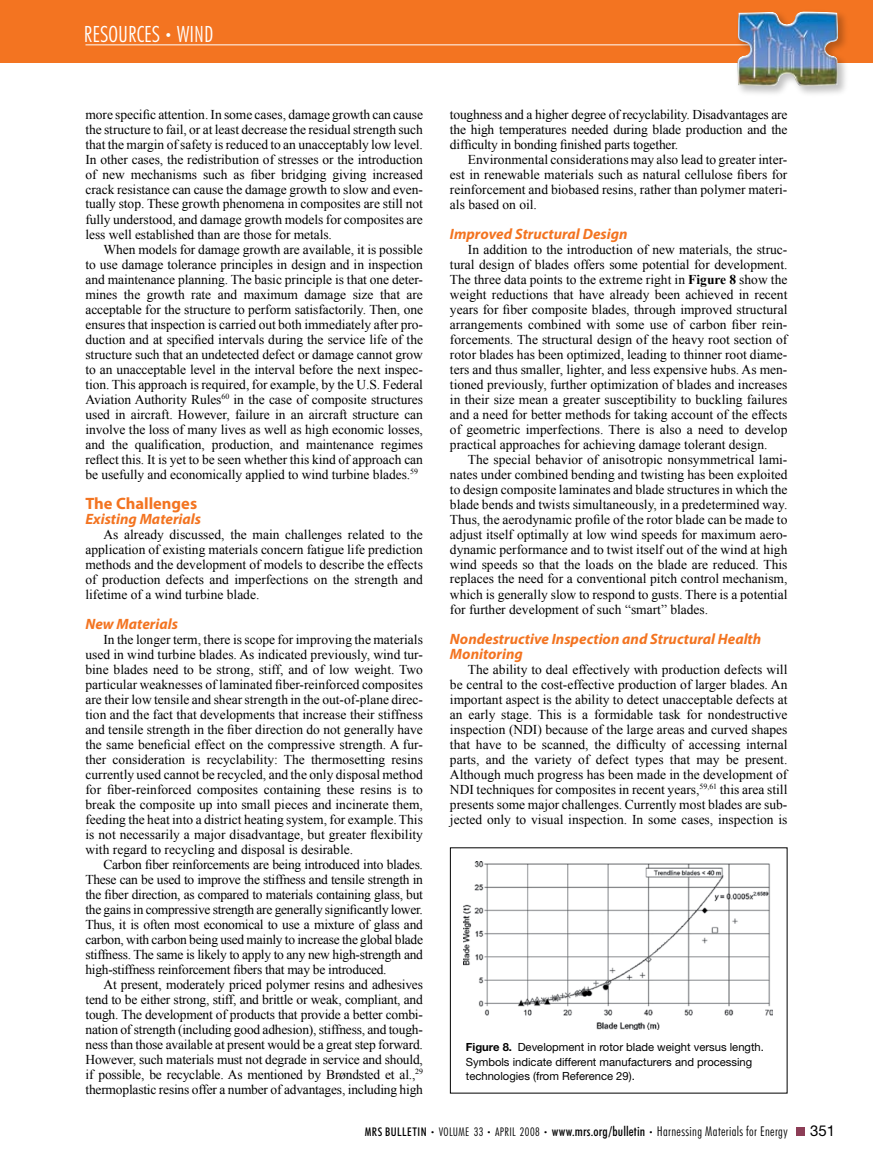
<style>
.page{position:relative;width:873px;height:1170px;background:#fff}
.page>*{position:absolute;margin:0;border:0;box-sizing:border-box;transform-origin:0 0}
.t1{font:22.5px "Futura Light Condensed BT";color:#fff}
.t2{font:700 16.5px "Myriad Pro";color:#f37421}
.t3{font:italic 700 15px/15px "Myriad Pro";color:#f37421}
.t4{font:15px "Helvetica Neue LT Std";color:#000}
.t5{font:13.5px/15px "Times New Roman";color:#000;text-align:justify}
.t6{font:13.5px "Futura Light Condensed BT";letter-spacing:.03em;color:#000}
.t7{font:11.25px/14.2px "Helvetica Neue LT Std";color:#000}
.s1{font-size:13.5px}
.s2{font-weight:700}
.s3{font-family:"Futura Medium Condensed BT";font-size:12px}
.s4{font-size:7.5px}
.s5{font-size:12px}
.s6{font-family:"Futura Medium Condensed BT"}
</style>
<div class="page">
<div style="left:796px;top:1127px;width:10px;height:9px;background:#8c3d56"></div>
<div style="left:0;top:0;width:873px;height:63px;background:#f37421"></div>
<hr style="left:86px;top:44px;width:702px;height:1px;background:#fff">
<div style="left:734px;top:8px;width:116px;height:91px;background:#000;opacity:.25"></div>
<img style="left:737px;top:11px;width:101px;height:76px">
<img style="left:464px;top:861px;width:308px;height:169px">
<h1 class="t1" style="left:84px;top:20px;width:131px">RESOURCES <span class="s1">•</span> WIND</h1>
<p class="t5" style="left:85px;top:106px;width:339px">more specific attention. In some cases, damage growth can cause the structure to fail, or at least decrease the residual strength such that the margin of safety is reduced to an unacceptably low level.<br>In other cases, the redistribution of stresses or the introduction of new mechanisms such as fiber bridging giving increased crack resistance can cause the damage growth to slow and even&shy;tually stop. These growth phenomena in composites are still not fully understood, and damage growth models for composites are less well established than are those for metals.</p>
<p class="t5" style="left:85px;top:241px;width:339px;text-indent:18px">When models for damage growth are available, it is possible to use damage tolerance principles in design and in inspection and maintenance planning. The basic principle is that one deter&shy;mines the growth rate and maximum damage size that are acceptable for the structure to perform satisfactorily. Then, one ensures that inspection is carried out both immediately after pro&shy;duction and at specified intervals during the service life of the structure such that an undetected defect or damage cannot grow to an unacceptable level in the interval before the next inspec&shy;tion. This approach is required, for example, by the U.S. Federal Aviation Authority Rules<sup>60</sup> in the case of composite structures used in aircraft. However, failure in an aircraft structure can involve the loss of many lives as well as high economic losses, and the qualification, production, and maintenance regimes reflect this. It is yet to be seen whether this kind of approach can be usefully and economically applied to wind turbine blades.<sup>59</sup></p>
<p class="t2" style="left:85px;top:492px;width:113px">The Challenges</p>
<p class="t3" style="left:85px;top:510px;width:117px">Existing Materials</p>
<p class="t5" style="left:85px;top:526px;width:339px;text-indent:18px">As already discussed, the main challenges related to the application of existing materials concern fatigue life prediction methods and the development of models to describe the effects of production defects and imperfections on the strength and lifetime of a wind turbine blade.</p>
<p class="t3" style="left:85px;top:615px;width:94px">New Materials</p>
<p class="t5" style="left:85px;top:631px;width:339px;text-indent:18px">In the longer term, there is scope for improving the materials used in wind turbine blades. As indicated previously, wind tur&shy;bine blades need to be strong, stiff, and of low weight. Two particular weaknesses of laminated fiber-reinforced composites are their low tensile and shear strength in the out-of-plane direc&shy;tion and the fact that developments that increase their stiffness and tensile strength in the fiber direction do not generally have the same beneficial effect on the compressive strength. A fur&shy;ther consideration is recyclability: The thermosetting resins currently used cannot be recycled, and the only disposal method for fiber-reinforced composites containing these resins is to break the composite up into small pieces and incinerate them, feeding the heat into a district heating system, for example. This is not necessarily a major disadvantage, but greater flexibility with regard to recycling and disposal is desirable.</p>
<p class="t5" style="left:85px;top:856px;width:339px;text-indent:18px">Carbon fiber reinforcements are being introduced into blades.<br>These can be used to improve the stiffness and tensile strength in the fiber direction, as compared to materials containing glass, but the gains in compressive strength are generally significantly lower.<br>Thus, it is often most economical to use a mixture of glass and carbon, with carbon being used mainly to increase the global blade stiffness. The same is likely to apply to any new high-strength and high-stiffness reinforcement fibers that may be introduced.</p>
<p class="t5" style="left:85px;top:976px;width:339px;text-indent:18px">At present, moderately priced polymer resins and adhesives tend to be either strong, stiff, and brittle or weak, compliant, and tough. The development of products that provide a better combi&shy;nation of strength (including good adhesion), stiffness, and tough&shy;ness than those available at present would be a great step forward.<br>However, such materials must not degrade in service and should, if possible, be recyclable. As mentioned by Brøndsted et al.,<sup>29 </sup>thermoplastic resins offer a number of advantages, including high</p>
<p class="t5" style="left:450px;top:106px;width:339px">toughness and a higher degree of recyclability. Disadvantages are the high temperatures needed during blade production and the difficulty in bonding finished parts together.</p>
<p class="t5" style="left:450px;top:151px;width:339px;text-indent:18px">Environmental considerations may also lead to greater inter&shy;est in renewable materials such as natural cellulose fibers for reinforcement and biobased resins, rather than polymer materi&shy;als based on oil.</p>
<p class="t3" style="left:450px;top:225px;width:179px">Improved Structural Design</p>
<p class="t5" style="left:450px;top:241px;width:339px;text-indent:18px">In addition to the introduction of new materials, the struc&shy;tural design of blades offers some potential for development.<br>The three data points to the extreme right in <span class="s2">Figure 8</span> show the weight reductions that have already been achieved in recent years for fiber composite blades, through improved structural arrangements combined with some use of carbon fiber rein&shy;forcements. The structural design of the heavy root section of rotor blades has been optimized, leading to thinner root diame&shy;ters and thus smaller, lighter, and less expensive hubs. As men&shy;tioned previously, further optimization of blades and increases in their size mean a greater susceptibility to buckling failures and a need for better methods for taking account of the effects of geometric imperfections. There is also a need to develop practical approaches for achieving damage tolerant design.</p>
<p class="t5" style="left:450px;top:451px;width:339px;text-indent:18px">The special behavior of anisotropic nonsymmetrical lami&shy;nates under combined bending and twisting has been exploited to design composite laminates and blade structures in which the blade bends and twists simultaneously, in a predetermined way.<br>Thus, the aerodynamic profile of the rotor blade can be made to adjust itself optimally at low wind speeds for maximum aero&shy;dynamic performance and to twist itself out of the wind at high wind speeds so that the loads on the blade are reduced. This replaces the need for a conventional pitch control mechanism, which is generally slow to respond to gusts. There is a potential for further development of such “smart” blades.</p>
<p class="t3" style="left:450px;top:630px;width:313px">Nondestructive Inspection and Structural Health<br>Monitoring</p>
<p class="t5" style="left:450px;top:661px;width:339px;text-indent:18px">The ability to deal effectively with production defects will be central to the cost-effective production of larger blades. An important aspect is the ability to detect unacceptable defects at an early stage. This is a formidable task for nondestructive inspection (NDI) because of the large areas and curved shapes that have to be scanned, the difficulty of accessing internal parts, and the variety of defect types that may be present.<br>Although much progress has been made in the development of NDI techniques for composites in recent years,<sup>59,61</sup> this area still presents some major challenges. Currently most blades are sub&shy;jected only to visual inspection. In some cases, inspection is</p>
<p class="t7" style="left:466px;top:1040px;width:300px"><span class="s2">Figure 8.</span> Development in rotor blade weight versus length.<br>Symbols indicate different manufacturers and processing technologies (from Reference 29).</p>
<p class="t6" style="left:365px;top:1123px;width:424px"><span class="s3">MRS BULLETIN</span> <span class="s4">•</span> <span class="s5">VOLUME 33</span> <span class="s4">•</span> <span class="s5">APRIL 2008</span> <span class="s4">•</span> <span class="s6">www.mrs.org/bulletin</span> <span class="s4">•</span> Harnessing Materials for Energy</p>
<p class="t4" style="left:810px;top:1122px;width:27px">351</p>
</div>
